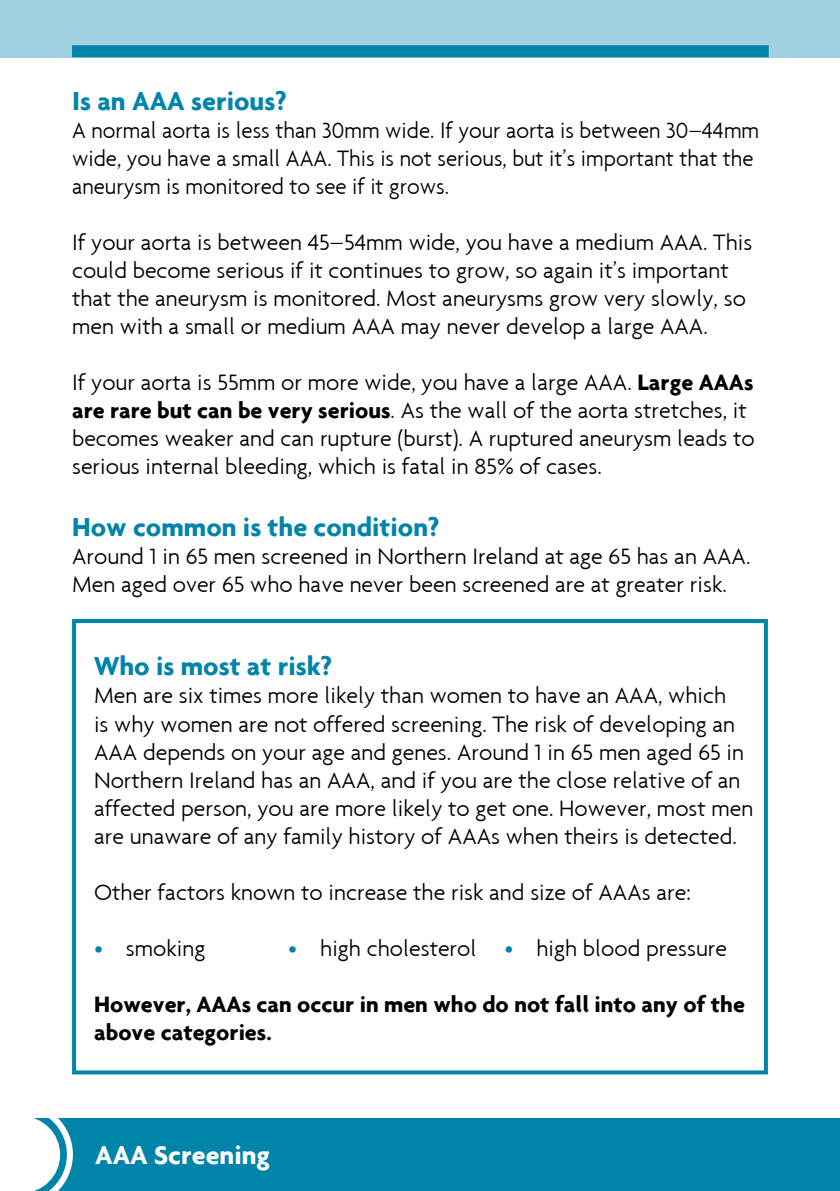
<style>
.page{position:relative;width:840px;height:1191px;background:#fff}
.page>*{position:absolute;margin:0;border:0;box-sizing:border-box;transform-origin:0 0}
.t1{font:700 28px "Agenda";color:#0084a9}
.t2{font:700 28px "Agenda";color:#fff}
.t3{font:300 24px/28px "Agenda";color:#000}
.t4{font:300 24px/28px "Agenda";color:#000;scale:.96 1}
.t5{font:700 24px/28px "Agenda";color:#000}
.s1{font-weight:700}
.s2{color:#0084a9}
</style>
<div class="page">
<div style="left:0;top:0;width:839px;height:57px;background:#a1d0e0"></div>
<div style="left:22px;top:1119px;width:817px;height:72px;background:#0084a9"></div>
<div style="left:72px;top:45px;width:696px;height:12px;background:#0084a9"></div>
<svg style="left:22px;top:1118px;width:51px;height:73px"></svg>
<div style="left:72px;top:619px;width:695px;height:455px;border:4px solid #0084a9"></div>
<p class="t1" style="left:72px;top:84px;width:216px">Is an AAA serious?</p>
<p class="t4" style="left:72px;top:116px;width:717px">A normal aorta is less than 30mm wide. If your aorta is between 30–44mm wide, you have a small AAA. This is not serious, but it’s important that the aneurysm is monitored to see if it grows.</p>
<p class="t3" style="left:72px;top:228px;width:681px">If your aorta is between 45–54mm wide, you have a medium AAA. This could become serious if it continues to grow, so again it’s important that the aneurysm is monitored. Most aneurysms grow very slowly, so men with a small or medium AAA may never develop a large AAA.</p>
<p class="t3" style="left:72px;top:368px;width:683px">If your aorta is 55mm or more wide, you have a large AAA. <span class="s1">Large AAAs are rare but can be very serious</span>. As the wall of the aorta stretches, it becomes weaker and can rupture (burst). A ruptured aneurysm leads to serious internal bleeding, which is fatal in 85% of cases.</p>
<p class="t1" style="left:72px;top:510px;width:369px">How common is the condition?</p>
<p class="t3" style="left:72px;top:542px;width:679px">Around 1 in 65 men screened in Northern Ireland at age 65 has an AAA.<br>Men aged over 65 who have never been screened are at greater risk.</p>
<p class="t1" style="left:94px;top:649px;width:239px">Who is most at risk?</p>
<p class="t3" style="left:94px;top:681px;width:660px">Men are six times more likely than women to have an AAA, which<br>is why women are not offered screening. The risk of developing an AAA depends on your age and genes. Around 1 in 65 men aged 65 in Northern Ireland has an AAA, and if you are the close relative of an affected person, you are more likely to get one. However, most men are unaware of any family history of AAAs when theirs is detected.</p>
<p class="t3" style="left:94px;top:877px;width:598px">Other factors known to increase the risk and size of AAAs are:</p>
<p class="t3" style="left:94px;top:933px;width:113px"><span class="s2">•</span> smoking</p>
<p class="t3" style="left:288px;top:933px;width:440px"><span class="s2">•</span> high cholesterol <span class="s2">•</span> high blood pressure</p>
<p class="t5" style="left:94px;top:989px;width:652px">However, AAAs can occur in men who do not fall into any of the above categories.</p>
<p class="t2" style="left:95px;top:1137px;width:176px">AAA Screening</p>
</div>
